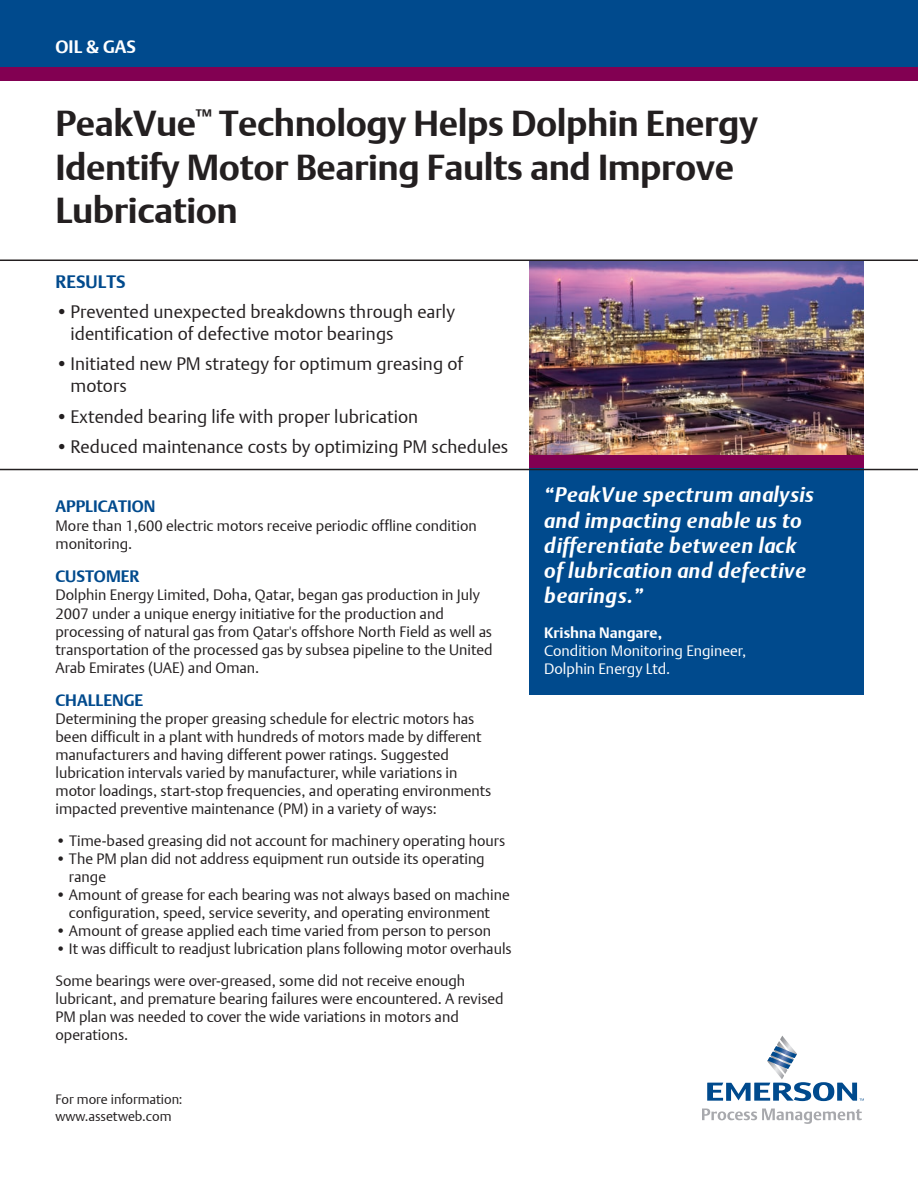
<style>
.page{position:relative;width:918px;height:1188px;background:#fff}
.page>*{position:absolute;margin:0;border:0;box-sizing:border-box;transform-origin:0 0}
.t1{font:700 36px/43.5px "DTL Argo T";letter-spacing:-.01em;color:#231f20}
.t2{font:italic 700 21px/25.2px "DTL Argo T";letter-spacing:.03em;color:#fff}
.t3{font:18px/21.6px "DTL Argo T Light";letter-spacing:.005em;color:#231f20}
.t4{font:700 18px "DTL Argo T";color:#fff}
.t5{font:700 18px "DTL Argo T";letter-spacing:.005em;color:#004a8d}
.t6{font:700 16.5px "DTL Argo T";color:#004a8d}
.t7{font:15px/18px "DTL Argo T Light";color:#231f20}
.t8{font:15px/18px "DTL Argo T Light";color:#fff}
.t9{font:700 15px "DTL Argo T";color:#fff}
.t10{font:13.5px/16.2px "DTL Argo T Light";color:#231f20}
</style>
<div class="page">
<img style="left:529px;top:261px;width:335px;height:195px">
<div style="left:529px;top:456px;width:335px;height:13px;background:#820052"></div>
<div style="left:0;top:0;width:918px;height:69px;background:#004a8d"></div>
<div style="left:0;top:68px;width:918px;height:13px;background:#820052"></div>
<div style="left:529px;top:469px;width:335px;height:226px;background:#004a8d"></div>
<svg style="left:707px;top:1035px;width:157px;height:66px"></svg>
<svg style="left:702px;top:1109px;width:160px;height:15px"></svg>
<hr style="left:0;top:260px;width:918px;height:1px;background:#231f20">
<hr style="left:0;top:469px;width:918px;height:1px;background:#231f20">
<p class="t4" style="left:56px;top:36px;width:82px">OIL &amp; GAS</p>
<h1 class="t1" style="left:55px;top:102px;width:704px">PeakVue<sup>™</sup> Technology Helps Dolphin Energy<br>Identify Motor Bearing Faults and Improve<br>Lubrication</h1>
<p class="t5" style="left:56px;top:270px;width:72px">RESULTS</p>
<p class="t3" style="left:70px;top:301px;width:386px;text-indent:-15px">• Prevented unexpected breakdowns through early identification of defective motor bearings</p>
<p class="t3" style="left:70px;top:353px;width:394px;text-indent:-15px">•Initiated new PM strategy for optimum greasing of motors</p>
<p class="t3" style="left:56px;top:405px;width:364px">• Extended bearing life with proper lubrication</p>
<p class="t3" style="left:56px;top:436px;width:454px">• Reduced maintenance costs by optimizing PM schedules</p>
<p class="t6" style="left:56px;top:497px;width:101px">APPLICATION</p>
<p class="t7" style="left:56px;top:516px;width:423px">More than 1,600 electric motors receive periodic offline condition monitoring.</p>
<p class="t6" style="left:56px;top:566px;width:85px">CUSTOMER</p>
<p class="t7" style="left:56px;top:586px;width:439px">Dolphin Energy Limited, Doha, Qatar, began gas production in July 2007 under a unique energy initiative for the production and processing of natural gas from Qatar's offshore North Field as well as transportation of the processed gas by subsea pipeline to the United Arab Emirates (UAE) and Oman.</p>
<p class="t6" style="left:56px;top:690px;width:89px">CHALLENGE</p>
<p class="t7" style="left:56px;top:710px;width:437px">Determining the proper greasing schedule for electric motors has been difficult in a plant with hundreds of motors made by different manufacturers and having different power ratings. Suggested lubrication intervals varied by manufacturer, while variations in motor loadings, start-stop frequencies, and operating environments impacted preventive maintenance (PM) in a variety of ways:</p>
<p class="t7" style="left:56px;top:832px;width:451px">• Time-based greasing did not account for machinery operating hours</p>
<p class="t7" style="left:69px;top:850px;width:417px;text-indent:-13px">• The PM plan did not address equipment run outside its operating range</p>
<p class="t7" style="left:55px;top:886px;width:456px;text-align:center">• Amount of grease for each bearing was not always based on machine configuration, speed, service severity, and operating environment</p>
<p class="t7" style="left:55px;top:922px;width:437px">• Amount of grease applied each time varied from person to person</p>
<p class="t7" style="left:55px;top:933px;width:458px;line-height:31.8px">• It was difficult to readjust lubrication plans following motor overhauls<br>Some bearings were over-greased, some did not receive enough</p>
<p class="t7" style="left:55px;top:990px;width:450px">lubricant, and premature bearing failures were encountered. A revised<br>PM plan was needed to cover the wide variations in motors and operations.</p>
<p class="t10" style="left:56px;top:1091px;width:129px">For more information: www.assetweb.com</p>
<h2 class="t2" style="left:544px;top:482px;width:271px">“PeakVue spectrum analysis and impacting enable us to differentiate between lack of lubrication and defective bearings.”</h2>
<p class="t9" style="left:544px;top:624px;width:119px">Krishna Nangare,</p>
<p class="t8" style="left:544px;top:641px;width:204px">Condition Monitoring Engineer,<br>Dolphin Energy Ltd.</p>
</div>
